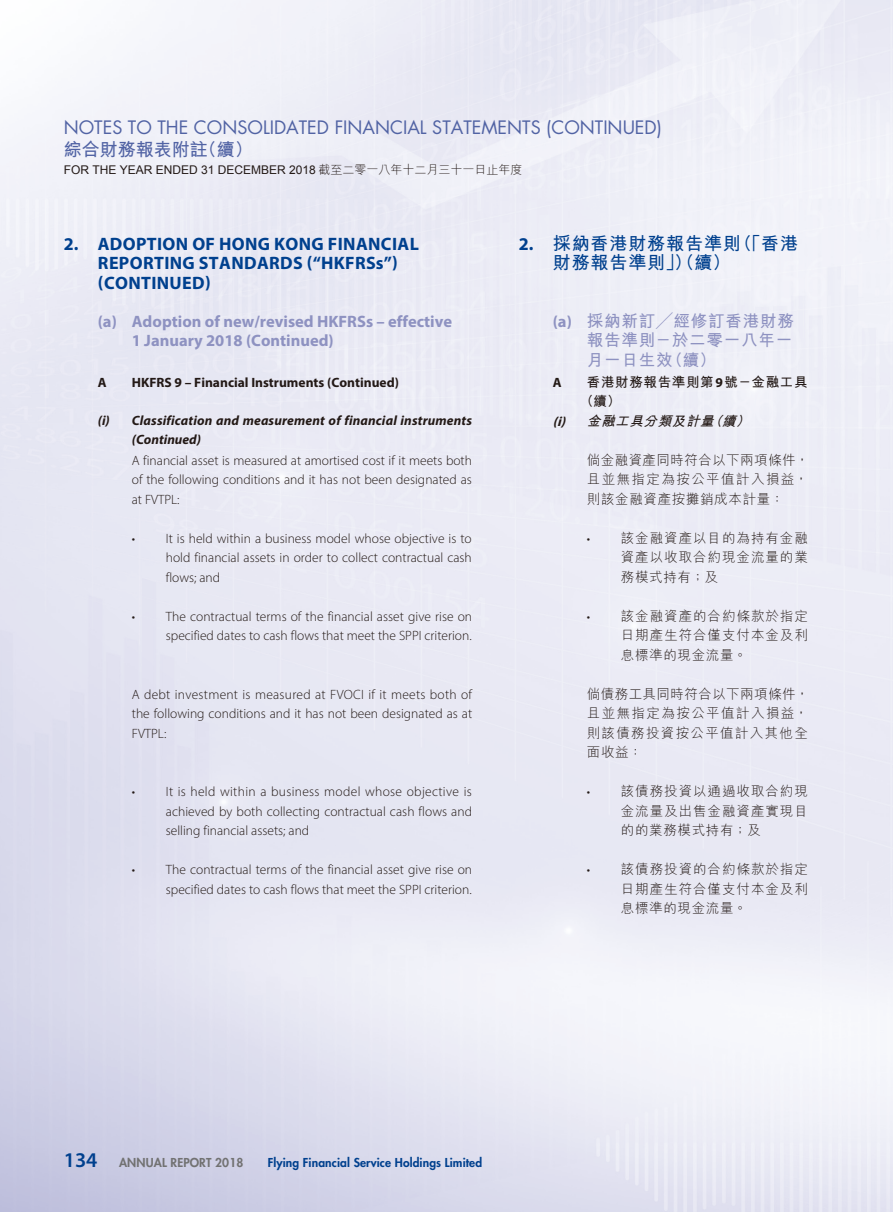
<style>
.page{position:relative;width:893px;height:1212px;background:#fff}
.page>*{position:absolute;margin:0;border:0;box-sizing:border-box;transform-origin:0 0}
.t1{font:700 18px/19.5px "Myriad Pro";letter-spacing:.02em;color:#00408e}
.t2{font:18px "Futura Std";color:#5163a4}
.t3{font:700 18px/19.5px "M Hei HK";letter-spacing:.05em;color:#00408e}
.t4{font:700 18px "M Hei HK";color:#5163a4}
.t5{font:700 16.5px/19.5px "Myriad Pro";color:#8e92c1}
.t6{font:700 16.5px/19.5px "M Hei HK";letter-spacing:.05em;color:#8e92c1;text-align:justify}
.t7{font:300 13.5px/19.5px "Myriad Pro";color:#231916;text-align:justify}
.t8{font:300 13.5px/19.5px "M Hei HK";letter-spacing:.07em;color:#231916;text-align:justify}
.t9{font:italic 700 13.5px/19.5px "Myriad Pro";letter-spacing:.01em;color:#231916}
.t10{font:700 13.5px "Myriad Pro";color:#231916}
.t11{font:700 13.5px "M Hei HK";letter-spacing:.05em;color:#231916}
.t12{font:italic 700 13.5px "M Hei HK";color:#231916}
.t13{font:12px "Arial";color:#231916}
.t14{font:800 12px "Futura Std";letter-spacing:.01em;color:#00408e}
.t15{font:800 12px "Futura Std";letter-spacing:.01em;color:#727272}
.s1{font-family:"M Hei HK";font-weight:300}
.s2{font-family:"Myriad Pro"}
.s3{font-family:"Myriad Pro";font-weight:600;font-size:21px;color:#00408e}
</style>
<div class="page">
<h1 class="t2" style="left:64px;top:116px;width:600px">NOTES TO THE CONSOLIDATED FINANCIAL STATEMENTS (CONTINUED)</h1>
<h1 class="t4" style="left:64px;top:136px;width:190px">綜合財務報表附註（續）</h1>
<p class="t13" style="left:64px;top:162px;width:460px">FOR THE YEAR ENDED 31 DECEMBER 2018 <span class="s1">截至二零一八年十二月三十一日止年度</span></p>
<h1 class="t1" style="left:98px;top:234px;width:322px;text-indent:-34px">2. ADOPTION OF HONG KONG FINANCIAL<br>REPORTING STANDARDS (“HKFRSs”) (CONTINUED)</h1>
<p class="t5" style="left:132px;top:311px;width:322px;text-indent:-34px">(a) Adoption of new/revised HKFRSs – effective<br>1 January 2018 (Continued)</p>
<p class="t10" style="left:98px;top:373px;width:10px">A</p>
<p class="t10" style="left:132px;top:373px;width:269px">HKFRS 9 – Financial Instruments (Continued)</p>
<p class="t9" style="left:132px;top:410px;width:342px;text-indent:-34px">(i) Classification and measurement of financial instruments (Continued)</p>
<p class="t7" style="left:132px;top:450px;width:342px">A financial asset is measured at amortised cost if it meets both of the following conditions and it has not been designated as at FVTPL:</p>
<p class="t7" style="left:166px;top:528px;width:308px;text-indent:-34px">• It is held within a business model whose objective is to hold financial assets in order to collect contractual cash flows; and</p>
<p class="t7" style="left:132px;top:606px;width:342px;text-align:right">• The contractual terms of the financial asset give rise on specified dates to cash flows that meet the SPPI criterion.</p>
<p class="t7" style="left:132px;top:684px;width:342px">A debt investment is measured at FVOCI if it meets both of the following conditions and it has not been designated as at FVTPL:</p>
<p class="t7" style="left:166px;top:782px;width:308px;text-indent:-34px">• It is held within a business model whose objective is achieved by both collecting contractual cash flows and selling financial assets; and</p>
<p class="t7" style="left:132px;top:860px;width:342px;text-align:right">• The contractual terms of the financial asset give rise on specified dates to cash flows that meet the SPPI criterion.</p>
<h1 class="t3" style="left:553px;top:232px;width:247px;text-indent:-34px"><span class="s2">2.</span> 採納香港財務報告準則（「香港財務報告準則」）（續）</h1>
<p class="t6" style="left:587px;top:309px;width:209px;text-indent:-34px"><span class="s2">(a)</span> 採納新訂╱經修訂香港財務報告準則－於二零一八年一月一日生效（續）</p>
<p class="t10" style="left:553px;top:373px;width:10px">A</p>
<p class="t11" style="left:587px;top:372px;width:222px">香港財務報告準則第<span class="s2">9</span>號－金融工具</p>
<p class="t11" style="left:580px;top:391px;width:42px">（續）</p>
<p class="t12" style="left:553px;top:411px;width:202px"><span class="s2">(i)</span> 金融工具分類及計量（續）</p>
<p class="t8" style="left:587px;top:450px;width:224px">倘金融資產同時符合以下兩項條件，且並無指定為按公平值計入損益，則該金融資產按攤銷成本計量：</p>
<p class="t8" style="left:621px;top:528px;width:189px;text-indent:-34px"><span class="s2">•</span> 該金融資產以目的為持有金融資產以收取合約現金流量的業務模式持有；及</p>
<p class="t8" style="left:621px;top:606px;width:189px;text-indent:-34px"><span class="s2">•</span> 該金融資產的合約條款於指定日期產生符合僅支付本金及利息標準的現金流量。</p>
<p class="t8" style="left:587px;top:684px;width:224px">倘債務工具同時符合以下兩項條件，且並無指定為按公平值計入損益，則該債務投資按公平值計入其他全面收益：</p>
<p class="t8" style="left:621px;top:781px;width:189px;text-indent:-34px"><span class="s2">•</span> 該債務投資以通過收取合約現金流量及出售金融資產實現目的的業務模式持有；及</p>
<p class="t8" style="left:621px;top:859px;width:189px;text-indent:-34px"><span class="s2">•</span> 該債務投資的合約條款於指定日期產生符合僅支付本金及利息標準的現金流量。</p>
<p class="t15" style="left:64px;top:1154px;width:181px"><span class="s3">134</span> ANNUAL REPORT 2018</p>
<p class="t14" style="left:268px;top:1154px;width:216px">Flying Financial Service Holdings Limited</p>
</div>
